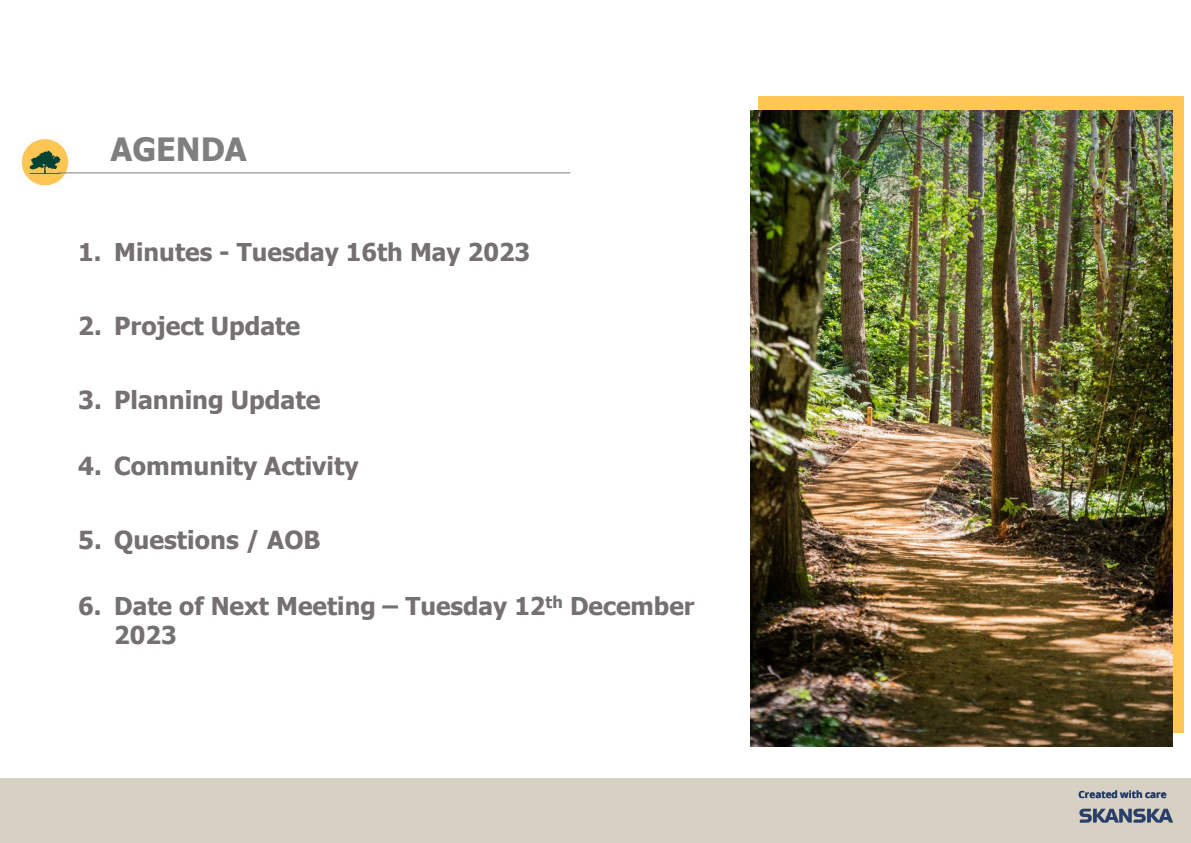
<style>
.page{position:relative;width:1191px;height:843px;background:#fff}
.page>*{position:absolute;margin:0;border:0;box-sizing:border-box;transform-origin:0 0}
.t1{font:700 32px "Tahoma";color:#7f7f7f}
.t2{font:700 24.8px "Tahoma";color:#767171}
.t3{font:700 24.5px/29.4px "Tahoma";color:#767171}
.t4{font:700 10px "Open Sans";color:#203864}
</style>
<div class="page">
<div style="left:0;top:777px;width:1191px;height:65px;background:#d7d1c4"></div>
<img style="left:21px;top:138px;width:50px;height:48px">
<hr style="left:59px;top:172px;width:511px;height:1px;background:#7f7f7f">
<div style="left:758px;top:96px;width:426px;height:636px;background:#ffc555"></div>
<img style="left:750px;top:110px;width:423px;height:636px">
<img style="left:1079px;top:808px;width:94px;height:15px">
<p class="t1" style="left:110px;top:127px;width:138px">AGENDA</p>
<p class="t3" style="left:78px;top:238px;width:453px">1. Minutes - Tuesday 16th May 2023</p>
<p class="t2" style="left:78px;top:308px;width:224px">2. Project Update</p>
<p class="t2" style="left:78px;top:382px;width:244px">3. Planning Update</p>
<p class="t2" style="left:78px;top:448px;width:282px">4. Community Activity</p>
<p class="t2" style="left:78px;top:522px;width:244px">5. Questions / AOB</p>
<p class="t3" style="left:114px;top:592px;width:582px;text-indent:-36px">6. Date of Next Meeting – Tuesday 12<sup>th</sup> December<br>2023</p>
<p class="t4" style="left:1079px;top:787px;width:90px">Created with care</p>
</div>
